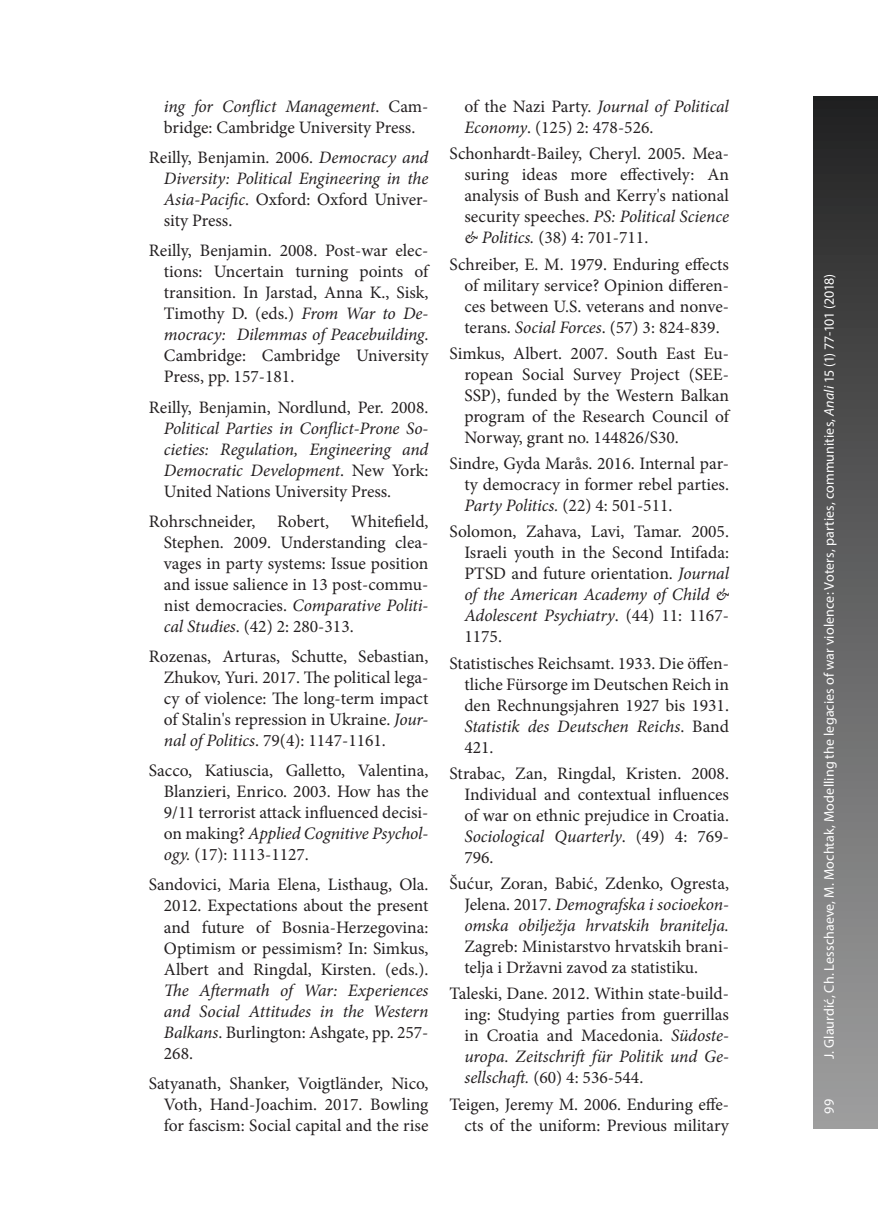
<style>
.page{position:relative;width:878px;height:1230px;background:#fff}
.page>*{position:absolute;margin:0;border:0;box-sizing:border-box;transform-origin:0 0}
.t1{font:17.5px/21px "Minion Pro";color:#231f20;text-align:justify}
.t2{font:italic 17.5px/21px "Minion Pro";letter-spacing:-.005em;color:#231f20;text-align:justify}
.t3{font:14px "Myriad Pro";letter-spacing:.005em;color:#fff}
.s1{font-style:italic}
.s2{font-style:normal}
</style>
<div class="page">
<div style="left:813px;top:96px;width:64px;height:1032px;background:linear-gradient(to bottom,#242425,#a1a1a2)"></div>
<p class="t1" style="left:164px;top:96px;width:266px"><span class="s1">ing for Conflict Management</span>. Cam&shy;bridge: Cambridge University Press.</p>
<p class="t2" style="left:164px;top:147px;width:266px;text-indent:-15px"><span class="s2">Reilly, Benjamin. 2006.</span> Democracy and Diversity: Political Engineering in the Asia-Pacific<span class="s2">. Oxford: Oxford Univer&shy;sity Press.</span></p>
<p class="t1" style="left:164px;top:240px;width:266px;text-indent:-15px">Reilly, Benjamin. 2008. Post-war elec&shy;tions: Uncertain turning points of transition. In Jarstad, Anna K., Sisk, Timothy D. (eds.) <span class="s1">From War to De&shy;mocracy: Dilemmas of Peacebuilding</span>.<br>Cambridge: Cambridge University Press, pp. 157-181.</p>
<p class="t1" style="left:149px;top:396px;width:281px">Reilly, Benjamin, Nordlund, Per. 2008.</p>
<p class="t2" style="left:164px;top:417px;width:266px">Political Parties in Conflict-Prone So&shy;cieties: Regulation, Engineering and Democratic Development<span class="s2">. New York:<br>United Nations University Press.</span></p>
<p class="t1" style="left:164px;top:511px;width:266px;text-indent:-15px">Rohrschneider, Robert, Whitefield, Stephen. 2009. Understanding clea&shy;vages in party systems: Issue position and issue salience in 13 post-commu&shy;nist democracies. <span class="s1">Comparative Politi&shy;cal Studies</span>. (42) 2: 280-313.</p>
<p class="t1" style="left:164px;top:646px;width:266px;text-indent:-15px">Rozenas, Arturas, Schutte, Sebastian, Zhukov, Yuri. 2017. The political lega&shy;cy of violence: The long-term impact of Stalin's repression in Ukraine. <span class="s1">Jour&shy;nal of Politics</span>. 79(4): 1147-1161.</p>
<p class="t1" style="left:164px;top:760px;width:266px;text-indent:-15px">Sacco, Katiuscia, Galletto, Valentina, Blanzieri, Enrico. 2003. How has the 9/11 terrorist attack influenced decisi&shy;on making? <span class="s1">Applied Cognitive Psychol&shy;ogy.</span> (17): 1113-1127.</p>
<p class="t1" style="left:164px;top:874px;width:266px;text-indent:-15px">Sandovici, Maria Elena, Listhaug, Ola.<br>2012. Expectations about the present and future of Bosnia-Herzegovina:<br>Optimism or pessimism? In: Simkus, Albert and Ringdal, Kirsten. (eds.).</p>
<p class="t2" style="left:164px;top:979px;width:266px">The Aftermath of War: Experiences and Social Attitudes in the Western Balkans<span class="s2">. Burlington: Ashgate, pp. 257- 268.</span></p>
<p class="t1" style="left:164px;top:1072px;width:266px;text-indent:-15px">Satyanath, Shanker, Voigtländer, Nico, Voth, Hand-Joachim. 2017. Bowling for fascism: Social capital and the rise</p>
<p class="t1" style="left:464px;top:96px;width:266px">of the Nazi Party. <span class="s1">Journal of Political<br>Economy</span>. (125) 2: 478-526.</p>
<p class="t1" style="left:464px;top:143px;width:266px;text-indent:-15px">Schonhardt-Bailey, Cheryl. 2005. Mea&shy;suring ideas more effectively: An analysis of Bush and Kerry's national security speeches. <span class="s1">PS: Political Science &amp; Politics.</span> (38) 4: 701-711.</p>
<p class="t1" style="left:464px;top:253px;width:266px;text-indent:-15px">Schreiber, E. M. 1979. Enduring effects of military service? Opinion differen&shy;ces between U.S. veterans and nonve&shy;terans. <span class="s1">Social Forces</span>. (57) 3: 824-839.</p>
<p class="t1" style="left:464px;top:343px;width:266px;text-indent:-15px">Simkus, Albert. 2007. South East Eu&shy;ropean Social Survey Project (SEE-SSP), funded by the Western Balkan program of the Research Council of Norway, grant no. 144826/S30.</p>
<p class="t1" style="left:464px;top:453px;width:266px;text-indent:-15px">Sindre, Gyda Marås. 2016. Internal par&shy;ty democracy in former rebel parties.<br><span class="s1">Party Politics.</span> (22) 4: 501-511.</p>
<p class="t1" style="left:464px;top:521px;width:266px;text-indent:-15px">Solomon, Zahava, Lavi, Tamar. 2005.<br>Israeli youth in the Second Intifada:<br>PTSD and future orientation. <span class="s1">Journal of the American Academy of Child &amp; Adolescent Psychiatry</span>. (44) 11: 1167- 1175.</p>
<p class="t1" style="left:464px;top:652px;width:266px;text-indent:-15px">Statistisches Reichsamt. 1933. Die öffen&shy;tliche Fürsorge im Deutschen Reich in den Rechnungsjahren 1927 bis 1931.<br><span class="s1">Statistik des Deutschen Reichs</span>. Band 421.</p>
<p class="t1" style="left:464px;top:762px;width:266px;text-indent:-15px">Strabac, Zan, Ringdal, Kristen. 2008.<br>Individual and contextual influences of war on ethnic prejudice in Croatia.<br><span class="s1">Sociological Quarterly</span>. (49) 4: 769- 796.</p>
<p class="t2" style="left:464px;top:873px;width:266px;text-indent:-15px"><span class="s2">Šućur, Zoran, Babić, Zdenko, Ogresta, Jelena. 2017.</span> Demografska i socioekon&shy;omska obilježja hrvatskih branitelja.</p>
<p class="t1" style="left:464px;top:936px;width:266px">Zagreb: Ministarstvo hrvatskih brani&shy;telja i Državni zavod za statistiku.</p>
<p class="t1" style="left:464px;top:983px;width:266px;text-indent:-15px">Taleski, Dane. 2012. Within state-build&shy;ing: Studying parties from guerrillas in Croatia and Macedonia. <span class="s1">Südoste&shy;uropa. Zeitschrift für Politik und Ge&shy;sellschaft.</span> (60) 4: 536-544.</p>
<p class="t1" style="left:449px;top:1093px;width:281px;text-align:right">Teigen, Jeremy M. 2006. Enduring effe&shy;cts of the uniform: Previous military</p>
<p class="t3" style="left:820px;top:1059px;width:787px;rotate:-90deg">J. Glaurdić, Ch. Lesschaeve, M. Mochtak, Modelling the legacies of war violence: Voters, parties, communities, <span class="s1">Anali</span> 15 (1) 77-101 (2018)</p>
<p class="t3" style="left:820px;top:1113px;width:16px;rotate:-90deg">99</p>
</div>
